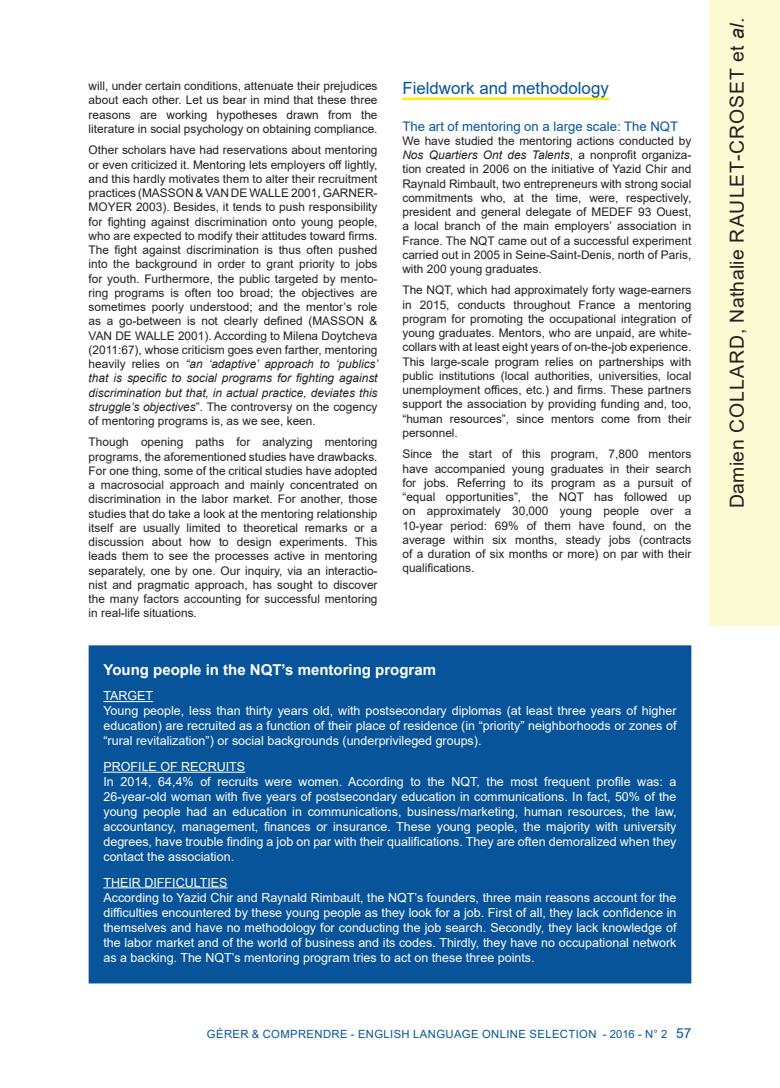
<style>
.page{position:relative;width:780px;height:1088px;background:#fff}
.page>*{position:absolute;margin:0;border:0;box-sizing:border-box;transform-origin:0 0}
.t1{font:19.38px "Arial";letter-spacing:.055em;color:#231f20}
.Titre_1{font:16.88px "Arial";color:#07549a}
.encadre-texte{font:700 15px "Arial";color:#fff}
.Titre_2{font:13.12px "Arial";color:#07549a}
.encadre-texte-2{font:12.5px/15px "Arial";color:#fff;text-align:justify}
.texte_courant{font:11.88px/14.2px "Arial";color:#231f20;text-align:justify}
.t2{font:11.25px "Arial";letter-spacing:.035em;color:#07549a}
.s1{font-style:italic}
.s2{font-size:13.75px}
</style>
<div class="page">
<div style="left:709px;top:0;width:71px;height:625px;background:#fcfad2"></div>
<hr style="left:402px;top:98px;width:207px;height:2px;background:#fff101">
<div style="left:89px;top:646px;width:601px;height:337px;background:#07549a"></div>
<hr style="left:89px;top:645px;width:602px;height:1px;background:#07549a">
<hr style="left:690px;top:646px;width:1px;height:336px;background:#07549a">
<hr style="left:89px;top:982px;width:602px;height:1px;background:#07549a">
<hr style="left:103px;top:701px;width:50px;height:1px;background:#fff">
<hr style="left:103px;top:772px;width:142px;height:1px;background:#fff">
<hr style="left:103px;top:887px;width:124px;height:1px;background:#fff">
<p class="texte_courant" style="left:89px;top:79px;width:290px">will, under certain conditions, attenuate their prejudices about each other. Let us bear in mind that these three reasons are working hypotheses drawn from the literature in social psychology on obtaining compliance.</p>
<p class="texte_courant" style="left:89px;top:143px;width:291px">Other scholars have had reservations about mentoring or even criticized it. Mentoring lets employers off lightly, and this hardly motivates them to alter their recruitment practices (MASSON &amp; VAN DE WALLE 2001, GARNER-MOYER 2003). Besides, it tends to push responsibility for fighting against discrimination onto young people, who are expected to modify their attitudes toward firms.<br>The fight against discrimination is thus often pushed into the background in order to grant priority to jobs for youth. Furthermore, the public targeted by mento&shy;ring programs is often too broad; the objectives are sometimes poorly understood; and the mentor’s role as a go-between is not clearly defined (MASSON &amp; VAN DE WALLE 2001). According to Milena Doytcheva (2011:67), whose criticism goes even farther, mentoring heavily relies on <span class="s1">“an ‘adaptive’ approach to ‘publics’ that is specific to social programs for fighting against discrimination but that, in actual practice, deviates this struggle’s objectives</span>”. The controversy on the cogency of mentoring programs is, as we see, keen.</p>
<p class="texte_courant" style="left:89px;top:435px;width:290px">Though opening paths for analyzing mentoring programs, the aforementioned studies have drawbacks.<br>For one thing, some of the critical studies have adopted a macrosocial approach and mainly concentrated on discrimination in the labor market. For another, those studies that do take a look at the mentoring relationship itself are usually limited to theoretical remarks or a discussion about how to design experiments. This leads them to see the processes active in mentoring separately, one by one. Our inquiry, via an interactio&shy;nist and pragmatic approach, has sought to discover the many factors accounting for successful mentoring in real-life situations.</p>
<p class="Titre_1" style="left:402px;top:76px;width:208px">Fieldwork and methodology</p>
<p class="Titre_2" style="left:402px;top:117px;width:277px">The art of mentoring on a large scale: The NQT</p>
<p class="texte_courant" style="left:402px;top:133px;width:290px">We have studied the mentoring actions conducted by <span class="s1">Nos Quartiers Ont des Talents</span>, a nonprofit organiza&shy;tion created in 2006 on the initiative of Yazid Chir and Raynald Rimbault, two entrepreneurs with strong social commitments who, at the time, were, respectively, president and general delegate of MEDEF 93 Ouest, a local branch of the main employers’ association in France. The NQT came out of a successful experiment carried out in 2005 in Seine-Saint-Denis, north of Paris, with 200 young graduates.</p>
<p class="texte_courant" style="left:402px;top:283px;width:290px">The NQT, which had approximately forty wage-earners in 2015, conducts throughout France a mentoring program for promoting the occupational integration of young graduates. Mentors, who are unpaid, are white&shy;collars with at least eight years of on-the-job experience.<br>This large-scale program relies on partnerships with public institutions (local authorities, universities, local unemployment offices, etc.) and firms. These partners support the association by providing funding and, too, “human resources”, since mentors come from their personnel.</p>
<p class="texte_courant" style="left:402px;top:447px;width:290px">Since the start of this program, 7,800 mentors have accompanied young graduates in their search for jobs. Referring to its program as a pursuit of “equal opportunities”, the NQT has followed up on approximately 30,000 young people over a 10-year period: 69% of them have found, on the average within six months, steady jobs (contracts of a duration of six months or more) on par with their qualifications.</p>
<p class="encadre-texte" style="left:103px;top:659px;width:334px">Young people in the NQT’s mentoring program</p>
<p class="encadre-texte-2" style="left:103px;top:688px;width:51px">TARGET</p>
<p class="encadre-texte-2" style="left:103px;top:703px;width:574px">Young people, less than thirty years old, with postsecondary diplomas (at least three years of higher education) are recruited as a function of their place of residence (in “priority” neighborhoods or zones of “rural revitalization”) or social backgrounds (underprivileged groups).</p>
<p class="encadre-texte-2" style="left:103px;top:759px;width:143px">PROFILE OF RECRUITS</p>
<p class="encadre-texte-2" style="left:103px;top:774px;width:574px">In 2014, 64,4% of recruits were women. According to the NQT, the most frequent profile was: a 26-year-old woman with five years of postsecondary education in communications. In fact, 50% of the young people had an education in communications, business/marketing, human resources, the law, accountancy, management, finances or insurance. These young people, the majority with university degrees, have trouble finding a job on par with their qualifications. They are often demoralized when they contact the association.</p>
<p class="encadre-texte-2" style="left:103px;top:874px;width:126px">THEIR DIFFICULTIES</p>
<p class="encadre-texte-2" style="left:103px;top:889px;width:574px">According to Yazid Chir and Raynald Rimbault, the NQT’s founders, three main reasons account for the difficulties encountered by these young people as they look for a job. First of all, they lack confidence in themselves and have no methodology for conducting the job search. Secondly, they lack knowledge of the labor market and of the world of business and its codes. Thirdly, they have no occupational network as a backing. The NQT’s mentoring program tries to act on these three points.</p>
<p class="t2" style="left:207px;top:1026px;width:486px">GÉRER &amp; COMPRENDRE - ENGLISH LANGUAGE ONLINE SELECTION - 2016 - N° 2 <span class="s2">57</span></p>
<h1 class="t1" style="left:723px;top:508px;width:492px;rotate:-90deg">Damien COLLARD, Nathalie RAULET-CROSET et <span class="s1">al</span>.</h1>
</div>
